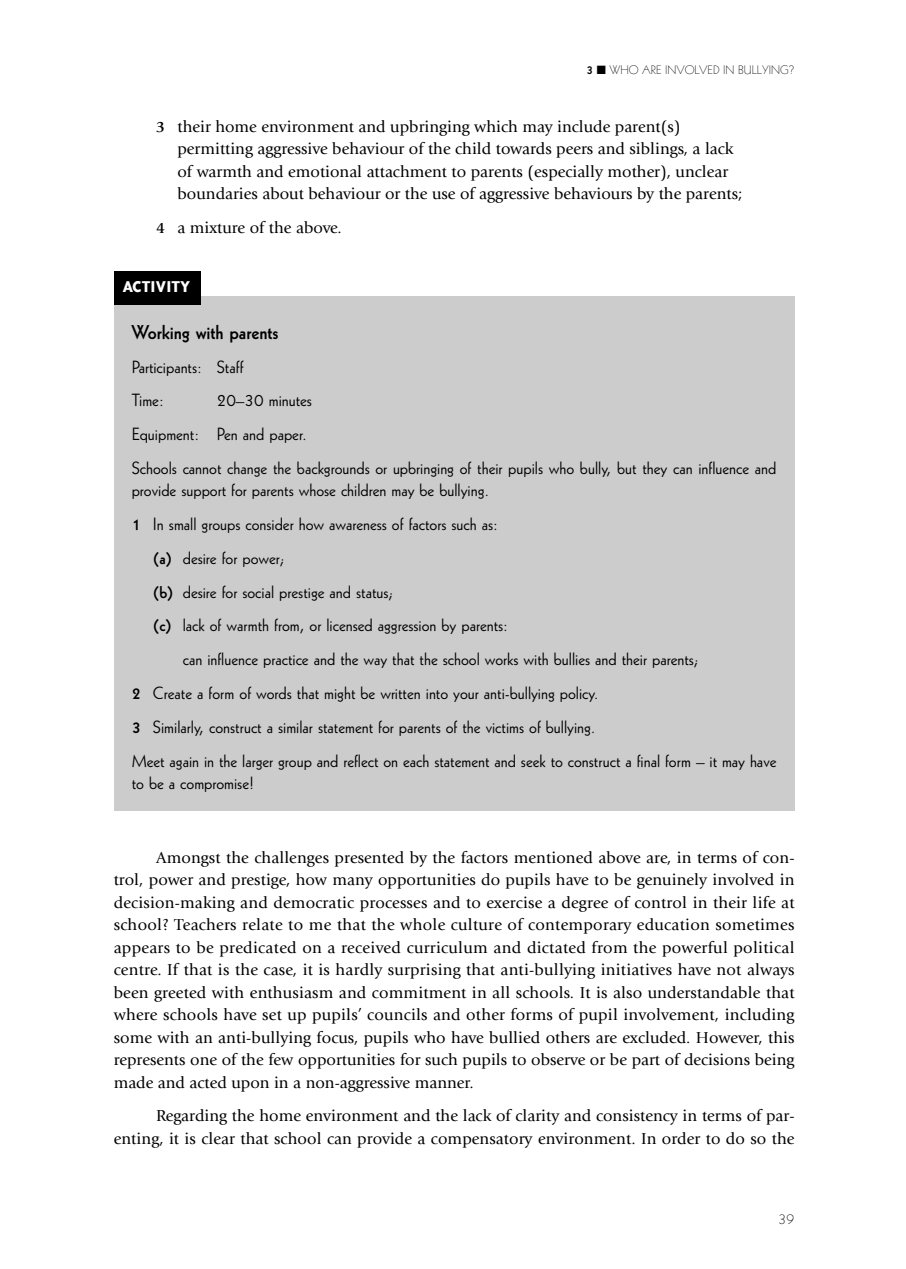
<style>
.page{position:relative;width:906px;height:1269px;background:#fff}
.page>*{position:absolute;margin:0;border:0;box-sizing:border-box;transform-origin:0 0}
.t1{font:19.5px "Geometric 231 BT Bold C";color:#000}
.t2{font:700 18px "Bailey Sans ITC";color:#fff}
.t3{font:17.25px/33.8px "Geometric 231 BT Roman C";color:#000}
.t4{font:16.5px/22.5px "Giovanni";color:#000}
.t5{font:15px "Geometric 231 BT Light C";color:#000}
.t6{font:12px "Geometric 231 BT Light C";color:#000}
.s1{font-family:"Geometric 231 BT Bold C"}
.s2{font-weight:700;font-size:15.75px}
.s3{font-family:"Geometric 231 BT Bold C";font-size:16.5px}
</style>
<div class="page">
<div style="left:114px;top:271px;width:681px;height:540px;background:#ccc"></div>
<p class="t6" style="left:586px;top:65px;width:209px"><span class="s1">3</span> ■ WHO ARE INVOLVED IN BULLYING?</p>
<p class="t4" style="left:177px;top:117px;width:566px;text-indent:-21px"><span class="s2">3</span> their home environment and upbringing which may include parent(s) permitting aggressive behaviour of the child towards peers and siblings, a lack of warmth and emotional attachment to parents (especially mother), unclear boundaries about behaviour or the use of aggressive behaviours by the parents;</p>
<p class="t4" style="left:156px;top:218px;width:187px"><span class="s2">4</span> a mixture of the above.</p>
<p class="t2" style="left:123px;top:279px;width:69px">ACTIVITY</p>
<p class="t1" style="left:132px;top:325px;width:148px">Working with parents</p>
<p class="t3" style="left:132px;top:351px;width:113px">Participants: Staff<br>Time:</p>
<p class="t3" style="left:132px;top:384px;width:646px;text-indent:85px">20–30 minutes<br>Equipment: Pen and paper.<br>Schools cannot change the backgrounds or upbringing of their pupils who bully, but they can influence and</p>
<p class="t3" style="left:132px;top:474px;width:359px">provide support for parents whose children may be bullying.</p>
<p class="t3" style="left:132px;top:508px;width:367px"><span class="s3">1</span> In small groups consider how awareness of factors such as:</p>
<p class="t3" style="left:153px;top:542px;width:133px"><span class="s3">(a)</span> desire for power;</p>
<p class="t3" style="left:153px;top:576px;width:242px"><span class="s3">(b)</span> desire for social prestige and status;</p>
<p class="t3" style="left:153px;top:609px;width:356px"><span class="s3">(c)</span> lack of warmth from, or licensed aggression by parents:</p>
<p class="t3" style="left:183px;top:643px;width:517px">can influence practice and the way that the school works with bullies and their parents;</p>
<p class="t3" style="left:132px;top:677px;width:468px"><span class="s3">2</span> Create a form of words that might be written into your anti-bullying policy.</p>
<p class="t3" style="left:132px;top:711px;width:465px"><span class="s3">3</span> Similarly, construct a similar statement for parents of the victims of bullying.</p>
<p class="t3" style="left:132px;top:744px;width:646px">Meet again in the larger group and reflect on each statement and seek to construct a final form – it may have</p>
<p class="t3" style="left:132px;top:767px;width:124px">to be a compromise!</p>
<p class="t4" style="left:114px;top:847px;width:682px;text-align:justify;text-indent:43px">Amongst the challenges presented by the factors mentioned above are, in terms of con&shy;trol, power and prestige, how many opportunities do pupils have to be genuinely involved in decision-making and democratic processes and to exercise a degree of control in their life at school? Teachers relate to me that the whole culture of contemporary education sometimes appears to be predicated on a received curriculum and dictated from the powerful political centre. If that is the case, it is hardly surprising that anti-bullying initiatives have not always been greeted with enthusiasm and commitment in all schools. It is also understandable that where schools have set up pupils’ councils and other forms of pupil involvement, including some with an anti-bullying focus, pupils who have bullied others are excluded. However, this represents one of the few opportunities for such pupils to observe or be part of decisions being made and acted upon in a non-aggressive manner.</p>
<p class="t4" style="left:114px;top:1106px;width:682px;text-align:right">Regarding the home environment and the lack of clarity and consistency in terms of par&shy;enting, it is clear that school can provide a compensatory environment. In order to do so the</p>
<p class="t5" style="left:777px;top:1213px;width:18px">39</p>
</div>
